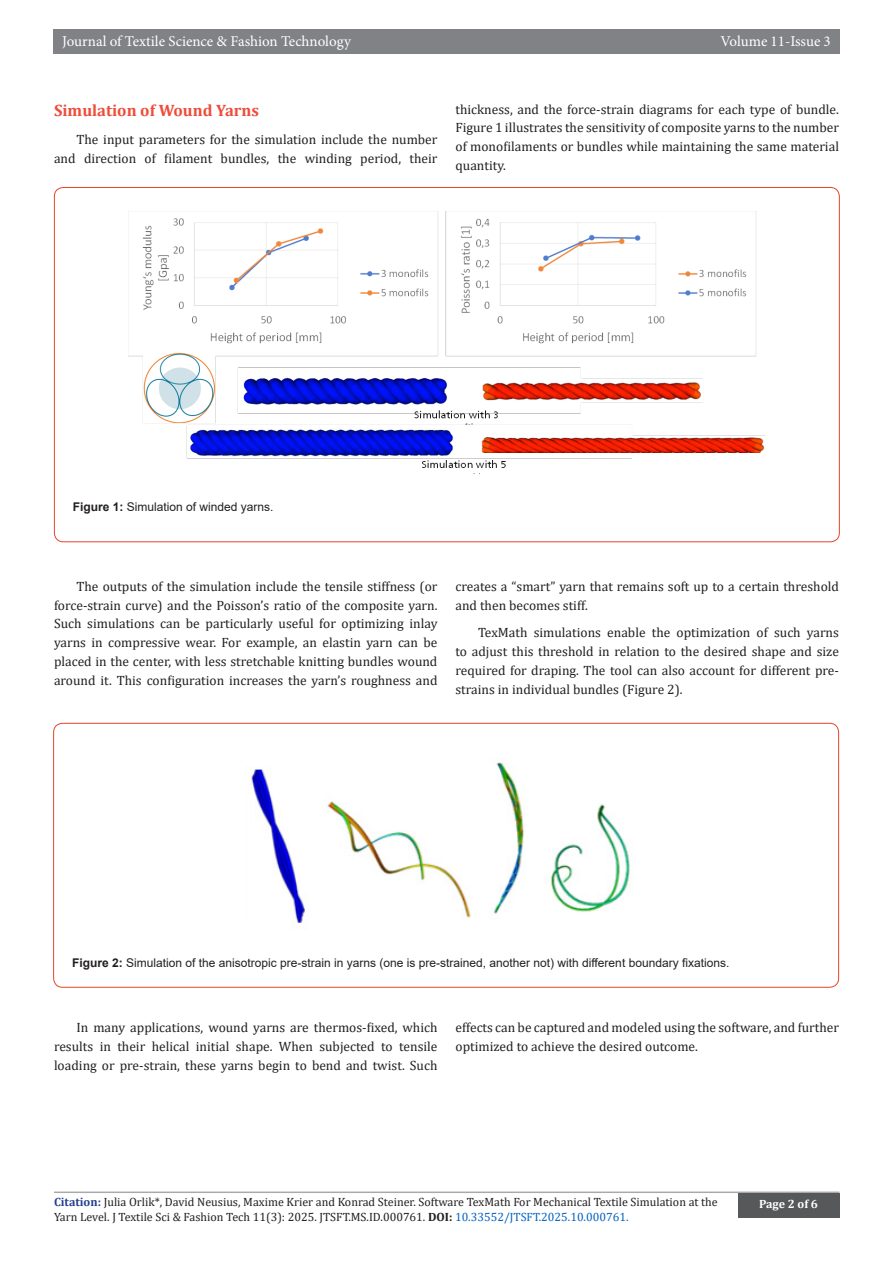
<style>
.page{position:relative;width:893px;height:1263px;background:#fff}
.page>*{position:absolute;margin:0;border:0;box-sizing:border-box;transform-origin:0 0}
.t1{font:700 16.5px "Cambria";color:#ef4c3a}
.t2{font:15px "Minion Pro";color:#fff}
.t3{font:13.5px/18.8px "Cambria";color:#231f20;text-align:justify}
.t4{font:12px/14.4px "Cambria";color:#231f20}
.t5{font:12px "Arial";color:#231f20}
.t6{font:700 12px "Cambria";color:#fff}
.s1{font-weight:700}
.s2{font-weight:700;color:#253f8e}
.s3{color:#0563c1}
</style>
<div class="page">
<div style="left:53px;top:29px;width:787px;height:25px;background:#808285"></div>
<hr style="left:54px;top:1191px;width:785px;height:2px;background:#a8a9ad">
<div style="left:738px;top:1193px;width:101px;height:24px;background:#57585a"></div>
<img style="left:128px;top:212px;width:638px;height:263px">
<img style="left:251px;top:762px;width:379px;height:167px">
<p class="t2" style="left:62px;top:31px;width:290px">Journal of Textile Science &amp; Fashion Technology</p>
<p class="t2" style="left:720px;top:31px;width:112px">Volume 11-Issue 3</p>
<p class="t1" style="left:54px;top:99px;width:206px">Simulation of Wound Yarns</p>
<p class="t3" style="left:54px;top:130px;width:385px;text-align:right">The input parameters for the simulation include the number and direction of filament bundles, the winding period, their</p>
<p class="t3" style="left:455px;top:100px;width:385px">thickness, and the force-strain diagrams for each type of bundle.<br>Figure 1 illustrates the sensitivity of composite yarns to the number of monofilaments or bundles while maintaining the same material quantity.</p>
<p class="t5" style="left:73px;top:498px;width:202px"><span class="s1">Figure 1:</span> Simulation of winded yarns.</p>
<p class="t3" style="left:54px;top:577px;width:385px;text-indent:22px">The outputs of the simulation include the tensile stiffness (or force-strain curve) and the Poisson’s ratio of the composite yarn.<br>Such simulations can be particularly useful for optimizing inlay yarns in compressive wear. For example, an elastin yarn can be placed in the center, with less stretchable knitting bundles wound around it. This configuration increases the yarn’s roughness and</p>
<p class="t3" style="left:455px;top:577px;width:385px">creates a “smart” yarn that remains soft up to a certain threshold and then becomes stiff.</p>
<p class="t3" style="left:455px;top:623px;width:385px;text-indent:22px">TexMath simulations enable the optimization of such yarns to adjust this threshold in relation to the desired shape and size required for draping. The tool can also account for different pre&shy;strains in individual bundles (Figure 2).</p>
<p class="t5" style="left:72px;top:955px;width:659px"><span class="s1">Figure 2:</span> Simulation of the anisotropic pre-strain in yarns (one is pre-strained, another not) with different boundary fixations.</p>
<p class="t3" style="left:54px;top:1018px;width:385px;text-indent:22px">In many applications, wound yarns are thermos-fixed, which results in their helical initial shape. When subjected to tensile loading or pre-strain, these yarns begin to bend and twist. Such</p>
<p class="t3" style="left:455px;top:1018px;width:385px">effects can be captured and modeled using the software, and further optimized to achieve the desired outcome.</p>
<p class="t4" style="left:54px;top:1195px;width:665px"><span class="s2">Citation:</span> Julia Orlik*, David Neusius, Maxime Krier and Konrad Steiner. Software TexMath For Mechanical Textile Simulation at the<br>Yarn Level. J Textile Sci &amp; Fashion Tech 11(3): 2025. JTSFT.MS.ID.000761. <span class="s1">DOI:</span> <span class="s3">10.33552/JTSFT.2025.10.000761.</span></p>
<p class="t6" style="left:759px;top:1196px;width:60px">Page 2 of 6</p>
</div>
